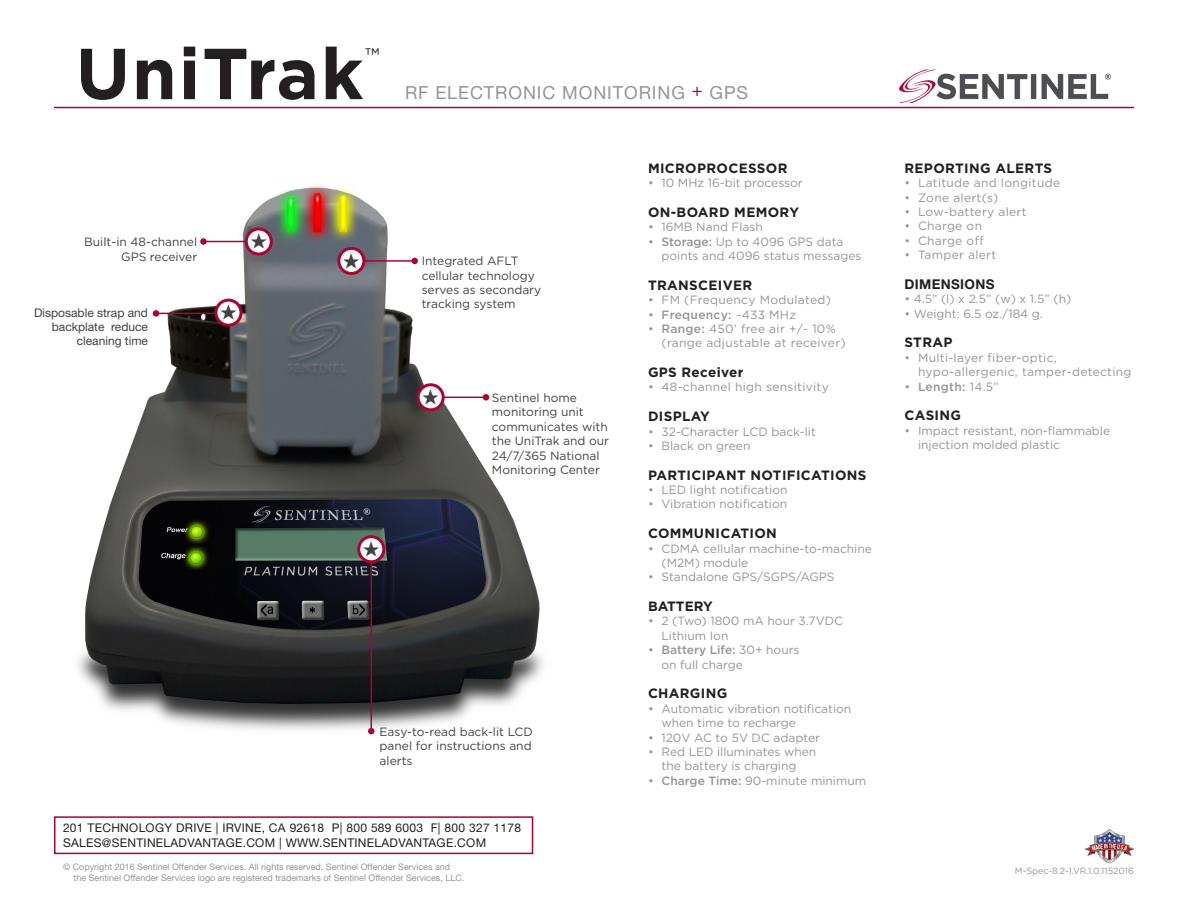
<style>
.page{position:relative;width:1188px;height:918px;background:#fff}
.page>*{position:absolute;margin:0;border:0;box-sizing:border-box;transform-origin:0 0}
.t1{font:700 72px "Gotham";letter-spacing:.025em;color:#231f20}
.t2{font:21px "Gotham";color:#231f20}
.t3{font:18px "Helvetica Neue LT Pro";letter-spacing:.05em;color:#939598}
.t4{font:700 13.5px "Gotham";letter-spacing:.025em;color:#231f20}
.t5{font:700 13.5px "Helvetica Neue LT Pro";letter-spacing:.025em;color:#231f20}
.t6{font:700 13.5px "Gotham";color:#231f20}
.t7{font:12px/14.4px "Gotham";color:#939598}
.t8{font:12px/14.4px "Gotham";letter-spacing:.025em;color:#939598}
.t9{font:12px/14.4px "Gotham";color:#414243}
.t10{font:12px "Helvetica Neue LT Pro";letter-spacing:.025em;color:#231f20}
.t11{font:12px/14.4px "Helvetica Neue LT Pro";color:#414243;text-align:right}
.t12{font:500 12px "Gotham";letter-spacing:.025em;color:#939598}
.t13{font:9px/10.8px "Helvetica Neue LT Pro";color:#939598}
.t14{font:9px "Gotham";color:#939598}
.s1{font-weight:500}
.s2{font-weight:400}
</style>
<div class="page">
<img style="left:78px;top:185px;width:465px;height:550px">
<hr style="left:54px;top:107px;width:1080px;height:1px;background:#ab0333">
<img style="left:899px;top:69px;width:212px;height:33px">
<hr style="left:203px;top:241px;width:56px;height:1px;background:#ab0333">
<svg style="left:200px;top:238px;width:7px;height:7px"></svg>
<hr style="left:431px;top:397px;width:55px;height:1px;background:#ab0333">
<div style="left:483px;top:394px;width:6px;height:7px;background:#ab0333;border-radius:50%"></div>
<hr style="left:371px;top:549px;width:1px;height:182px;background:#ab0333">
<div style="left:368px;top:728px;width:7px;height:6px;background:#ab0333;border-radius:50%"></div>
<hr style="left:156px;top:313px;width:74px;height:1px;background:#ab0333">
<div style="left:153px;top:310px;width:6px;height:7px;background:#ab0333;border-radius:50%"></div>
<svg style="left:216px;top:300px;width:25px;height:25px"></svg>
<div style="left:214px;top:299px;width:29px;height:28px;border:3px solid #ab0333;border-radius:50%"></div>
<hr style="left:339px;top:260px;width:76px;height:2px;background:#ab0333">
<div style="left:411px;top:258px;width:7px;height:6px;background:#ab0333;border-radius:50%"></div>
<div style="left:54px;top:816px;width:479px;height:38px;border:2px solid #ab0333"></div>
<svg style="left:418px;top:385px;width:25px;height:25px"></svg>
<div style="left:417px;top:383px;width:28px;height:28px;border:3px solid #ab0333;border-radius:50%"></div>
<svg style="left:246px;top:229px;width:25px;height:25px"></svg>
<div style="left:245px;top:227px;width:28px;height:29px;border:3px solid #ab0333;border-radius:50%"></div>
<svg style="left:359px;top:537px;width:25px;height:25px"></svg>
<div style="left:357px;top:535px;width:28px;height:28px;border:3px solid #ab0333;border-radius:50%"></div>
<svg style="left:339px;top:248px;width:25px;height:25px"></svg>
<div style="left:337px;top:247px;width:28px;height:28px;border:3px solid #ab0333;border-radius:50%"></div>
<img style="left:1085px;top:829px;width:49px;height:35px">
<svg style="left:221px;top:304px;width:15px;height:16px"></svg>
<svg style="left:423px;top:389px;width:16px;height:15px"></svg>
<svg style="left:251px;top:233px;width:16px;height:15px"></svg>
<svg style="left:363px;top:541px;width:16px;height:15px"></svg>
<svg style="left:343px;top:252px;width:16px;height:16px"></svg>
<p class="t1" style="left:76px;top:26px;width:289px">UniTrak</p>
<p class="t2" style="left:365px;top:42px;width:16px">™</p>
<p class="t3" style="left:405px;top:82px;width:345px">RF ELECTRONIC MONITORING <sup>+</sup> GPS</p>
<p class="t9" style="left:84px;top:235px;width:115px;text-align:right">Built-in 48-channel<br>GPS receiver</p>
<p class="t11" style="left:34px;top:305px;width:116px">Disposable strap and</p>
<p class="t11" style="left:52px;top:319px;width:98px">backplate reduce cleaning time</p>
<p class="t9" style="left:422px;top:253px;width:121px">Integrated AFLT cellular technology serves as secondary tracking system</p>
<p class="t9" style="left:492px;top:390px;width:119px">Sentinel home monitoring unit communicates with the UniTrak and our<br>24/7/365 National<br>Monitoring Center</p>
<p class="t9" style="left:380px;top:724px;width:155px;text-align:justify">Easy-to-read back-lit LCD panel for instructions and alerts</p>
<p class="t10" style="left:63px;top:821px;width:460px">201 TECHNOLOGY DRIVE | IRVINE, CA 92618 P| 800 589 6003 F| 800 327 1178</p>
<p class="t10" style="left:63px;top:835px;width:425px">SALES@SENTINELADVANTAGE.COM | WWW.SENTINELADVANTAGE.COM</p>
<p class="t13" style="left:74px;top:862px;width:392px;text-indent:-11px">© Copyright 2016 Sentinel Offender Services. All rights reserved. Sentinel Offender Services and the Sentinel Offender Services logo are registered trademarks of Sentinel Offender Services, LLC.</p>
<p class="t4" style="left:648px;top:159px;width:141px">MICROPROCESSOR</p>
<p class="t7" style="left:648px;top:175px;width:156px">• 10 MHz 16-bit processor</p>
<p class="t4" style="left:648px;top:203px;width:153px">ON-BOARD MEMORY</p>
<p class="t7" style="left:648px;top:220px;width:116px">• 16MB Nand Flash</p>
<p class="t7" style="left:662px;top:234px;width:202px;text-indent:-14px">• <span class="s1">Storage:</span> Up to 4096 GPS data points and 4096 status messages</p>
<p class="t4" style="left:648px;top:276px;width:106px">TRANSCEIVER</p>
<p class="t8" style="left:648px;top:292px;width:184px">• FM (Frequency Modulated)</p>
<p class="t12" style="left:648px;top:307px;width:150px"><span class="s2">•</span> Frequency: <span class="s2">~433 MHz</span></p>
<p class="t8" style="left:662px;top:321px;width:186px;text-indent:-14px">• <span class="s1">Range:</span> 450’ free air +/- 10% (range adjustable at receiver)</p>
<p class="t4" style="left:648px;top:363px;width:97px">GPS Receiver</p>
<p class="t8" style="left:648px;top:380px;width:182px">• 48-channel high sensitivity</p>
<p class="t4" style="left:648px;top:407px;width:63px">DISPLAY</p>
<p class="t7" style="left:648px;top:424px;width:169px">• 32-Character LCD back-lit</p>
<p class="t7" style="left:648px;top:438px;width:104px">• Black on green</p>
<p class="t4" style="left:648px;top:466px;width:220px">PARTICIPANT NOTIFICATIONS</p>
<p class="t7" style="left:648px;top:482px;width:141px">• LED light notification</p>
<p class="t7" style="left:648px;top:497px;width:141px">• Vibration notification</p>
<p class="t4" style="left:648px;top:524px;width:130px">COMMUNICATION</p>
<p class="t7" style="left:662px;top:541px;width:212px;text-indent:-14px">• CDMA cellular machine-to-machine (M2M) module</p>
<p class="t7" style="left:648px;top:570px;width:188px">• Standalone GPS/SGPS/AGPS</p>
<p class="t6" style="left:648px;top:597px;width:66px">BATTERY</p>
<p class="t7" style="left:662px;top:614px;width:183px;text-indent:-14px">• 2 (Two) 1800 mA hour 3.7VDC<br>Lithium Ion</p>
<p class="t7" style="left:662px;top:643px;width:140px;text-indent:-14px">• <span class="s1">Battery Life:</span> 30+ hours on full charge</p>
<p class="t4" style="left:648px;top:685px;width:81px">CHARGING</p>
<p class="t7" style="left:662px;top:701px;width:191px;text-indent:-14px">• Automatic vibration notification when time to recharge</p>
<p class="t7" style="left:648px;top:730px;width:173px">• 120V AC to 5V DC adapter</p>
<p class="t7" style="left:648px;top:744px;width:170px;text-align:center">• Red LED illuminates when the battery is charging</p>
<p class="t7" style="left:648px;top:773px;width:220px">• <span class="s1">Charge Time:</span> 90-minute minimum</p>
<p class="t4" style="left:904px;top:159px;width:149px">REPORTING ALERTS</p>
<p class="t8" style="left:904px;top:175px;width:157px">• Latitude and longitude</p>
<p class="t8" style="left:904px;top:190px;width:95px">• Zone alert(s)</p>
<p class="t8" style="left:904px;top:204px;width:124px">• Low-battery alert</p>
<p class="t8" style="left:904px;top:219px;width:79px">• Charge on</p>
<p class="t8" style="left:904px;top:233px;width:81px">• Charge off</p>
<p class="t8" style="left:904px;top:247px;width:93px">• Tamper alert</p>
<p class="t5" style="left:904px;top:276px;width:92px">DIMENSIONS</p>
<p class="t7" style="left:904px;top:292px;width:168px">• 4.5” (l) x 2.5” (w) x 1.5” (h)</p>
<p class="t7" style="left:904px;top:306px;width:140px">• Weight: 6.5 oz./184 g.</p>
<p class="t4" style="left:904px;top:334px;width:49px">STRAP</p>
<p class="t8" style="left:918px;top:350px;width:215px;text-indent:-14px">• Multi-layer fiber-optic, hypo-allergenic, tamper-detecting</p>
<p class="t12" style="left:904px;top:379px;width:96px"><span class="s2">•</span> Length: <span class="s2">14.5”</span></p>
<p class="t4" style="left:904px;top:407px;width:58px">CASING</p>
<p class="t7" style="left:918px;top:423px;width:194px;text-indent:-14px">• Impact resistant, non-flammable injection molded plastic</p>
<p class="t14" style="left:1015px;top:865px;width:121px">M-Spec-8.2-1.VR.1.0.1152016</p>
</div>
